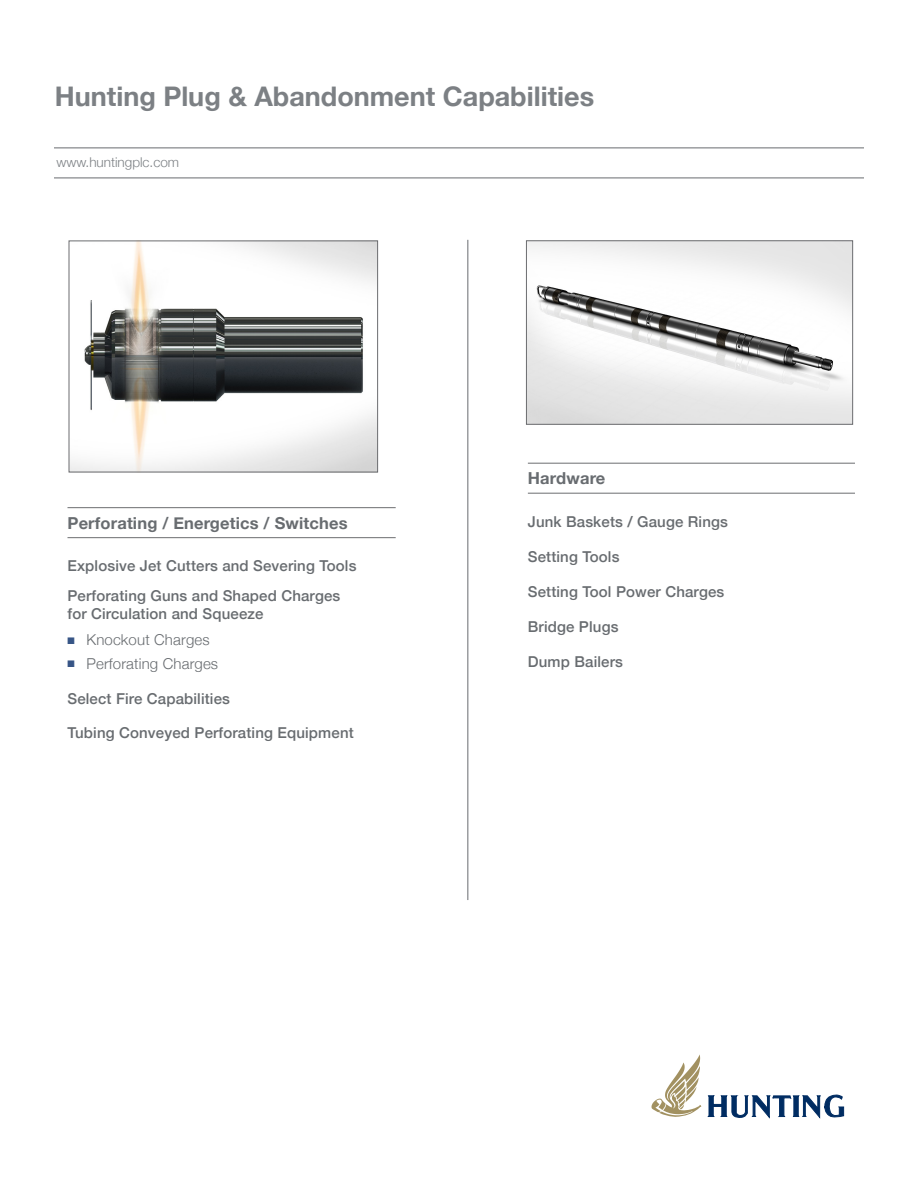
<style>
.page{position:relative;width:918px;height:1188px;background:#fff}
.page>*{position:absolute;margin:0;border:0;box-sizing:border-box;transform-origin:0 0}
.t1{font:700 27px "Helvetica Neue";color:#7c8084}
.subhead{font:700 16.5px "Helvetica Neue";letter-spacing:.01em;color:#686c70}
.text_bullets{font:500 15px/30px "Helvetica Neue";letter-spacing:.01em;color:#686c70}
.text_bullets-2{font:300 15px "Helvetica Neue";letter-spacing:.01em;color:#686c70}
.t2{font:300 13.5px "Helvetica Neue";color:#7c8084}
.s1{color:#375586}
</style>
<div class="page">
<img style="left:71px;top:243px;width:305px;height:227px">
<img style="left:528px;top:243px;width:323px;height:179px">
<div style="left:526px;top:241px;width:327px;height:183px;border:1px solid #6c6d70"></div>
<hr style="left:68px;top:507px;width:328px;height:1px;background:#6c6d70">
<hr style="left:68px;top:537px;width:328px;height:1px;background:#6c6d70">
<hr style="left:528px;top:463px;width:327px;height:1px;background:#6c6d70">
<hr style="left:528px;top:493px;width:327px;height:1px;background:#6c6d70">
<svg style="left:651px;top:1054px;width:50px;height:63px"></svg>
<svg style="left:708px;top:1095px;width:136px;height:23px"></svg>
<hr style="left:468px;top:240px;width:1px;height:660px;background:#686c70">
<hr style="left:54px;top:148px;width:810px;height:1px;background:#686c70">
<hr style="left:54px;top:178px;width:810px;height:1px;background:#686c70">
<p class="t1" style="left:55px;top:75px;width:541px">Hunting Plug &amp; Abandonment Capabilities</p>
<p class="t2" style="left:56px;top:152px;width:124px">www.huntingplc.com</p>
<p class="subhead" style="left:68px;top:510px;width:282px">Perforating / Energetics / Switches</p>
<p class="text_bullets" style="left:68px;top:550px;width:290px">Explosive Jet Cutters and Severing Tools<br>Perforating Guns and Shaped Charges</p>
<p class="text_bullets" style="left:68px;top:598px;width:198px">for Circulation and Squeeze</p>
<p class="text_bullets-2" style="left:68px;top:628px;width:144px"><span class="s1">■</span> Knockout Charges</p>
<p class="text_bullets-2" style="left:68px;top:651px;width:152px"><span class="s1">■</span> Perforating Charges</p>
<p class="text_bullets" style="left:68px;top:682px;width:164px">Select Fire Capabilities</p>
<p class="text_bullets" style="left:68px;top:717px;width:288px">Tubing Conveyed Perforating Equipment</p>
<p class="subhead" style="left:528px;top:466px;width:79px">Hardware</p>
<p class="text_bullets" style="left:528px;top:505px;width:202px">Junk Baskets / Gauge Rings</p>
<p class="text_bullets" style="left:528px;top:540px;width:93px">Setting Tools</p>
<p class="text_bullets" style="left:528px;top:575px;width:198px">Setting Tool Power Charges</p>
<p class="text_bullets" style="left:528px;top:610px;width:92px">Bridge Plugs</p>
<p class="text_bullets" style="left:528px;top:645px;width:97px">Dump Bailers</p>
</div>
